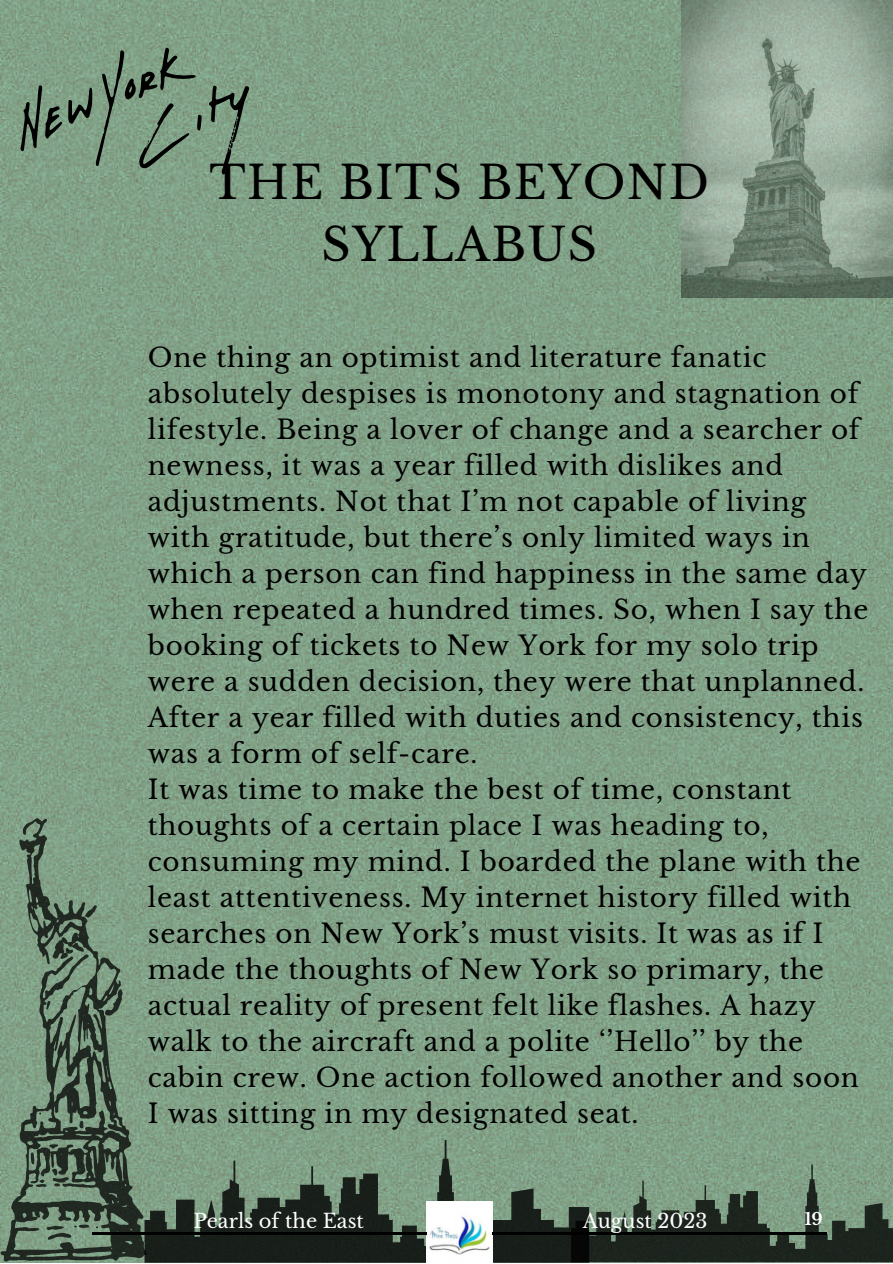
<style>
.page{position:relative;width:893px;height:1264px;background:#fff}
.page>*{position:absolute;margin:0;border:0;box-sizing:border-box;transform-origin:0 0}
.t1{font:45.3px/62.2px "Libre Baskerville";letter-spacing:.03em;color:#000;text-align:center}
.t2{font:26.25px/36px "Libre Baskerville";letter-spacing:.03em;color:#000}
.t3{font:19.5px "Libre Baskerville";color:#fff}
.t4{font:700 16.65px "Libre Baskerville";color:#fff}
</style>
<div class="page">
<img style="left:0;top:0;width:892px;height:1164px">
<svg style="left:589px;top:1164px;width:303px;height:98px;background:#526656"></svg>
<svg style="left:1px;top:41px;width:264px;height:134px;background:#75927a"></svg>
<svg style="left:0;top:818px;width:147px;height:444px;background:#68816c"></svg>
<svg style="left:104px;top:989px;width:19px;height:26px"></svg>
<svg style="left:84px;top:905px;width:13px;height:12px"></svg>
<svg style="left:60px;top:942px;width:24px;height:17px"></svg>
<svg style="left:46px;top:1000px;width:4px;height:9px"></svg>
<svg style="left:47px;top:1224px;width:42px;height:15px"></svg>
<svg style="left:79px;top:1120px;width:4px;height:8px"></svg>
<svg style="left:31px;top:1144px;width:38px;height:43px;background:#4d6050"></svg>
<svg style="left:144px;top:1140px;width:445px;height:122px;background:#556958"></svg>
<img style="left:681px;top:0;width:211px;height:298px">
<img style="left:427px;top:1201px;width:65px;height:61px">
<hr style="left:92px;top:1232px;width:335px;height:2px;background:#000">
<hr style="left:491px;top:1232px;width:335px;height:2px;background:#000">
<p class="t1" style="left:209px;top:152px;width:501px">THE BITS BEYOND<br>SYLLABUS</p>
<p class="t2" style="left:148px;top:339px;width:722px">One thing an optimist and literature fanatic absolutely despises is monotony and stagnation of lifestyle. Being a lover of change and a searcher of newness, it was a year filled with dislikes and adjustments. Not that I’m not capable of living with gratitude, but there’s only limited ways in which a person can find happiness in the same day when repeated a hundred times. So, when I say the booking of tickets to New York for my solo trip were a sudden decision, they were that unplanned.<br>After a year filled with duties and consistency, this was a form of self-care.</p>
<p class="t2" style="left:148px;top:771px;width:714px">It was time to make the best of time, constant thoughts of a certain place I was heading to, consuming my mind. I boarded the plane with the least attentiveness. My internet history filled with searches on New York’s must visits. It was as if I made the thoughts of New York so primary, the actual reality of present felt like flashes. A hazy walk to the aircraft and a polite ‘’Hello’’ by the cabin crew. One action followed another and soon I was sitting in my designated seat.</p>
<p class="t3" style="left:193px;top:1209px;width:172px">Pearls of the East</p>
<p class="t3" style="left:582px;top:1209px;width:126px">August 2023</p>
<p class="t4" style="left:804px;top:1208px;width:20px">19</p>
</div>
